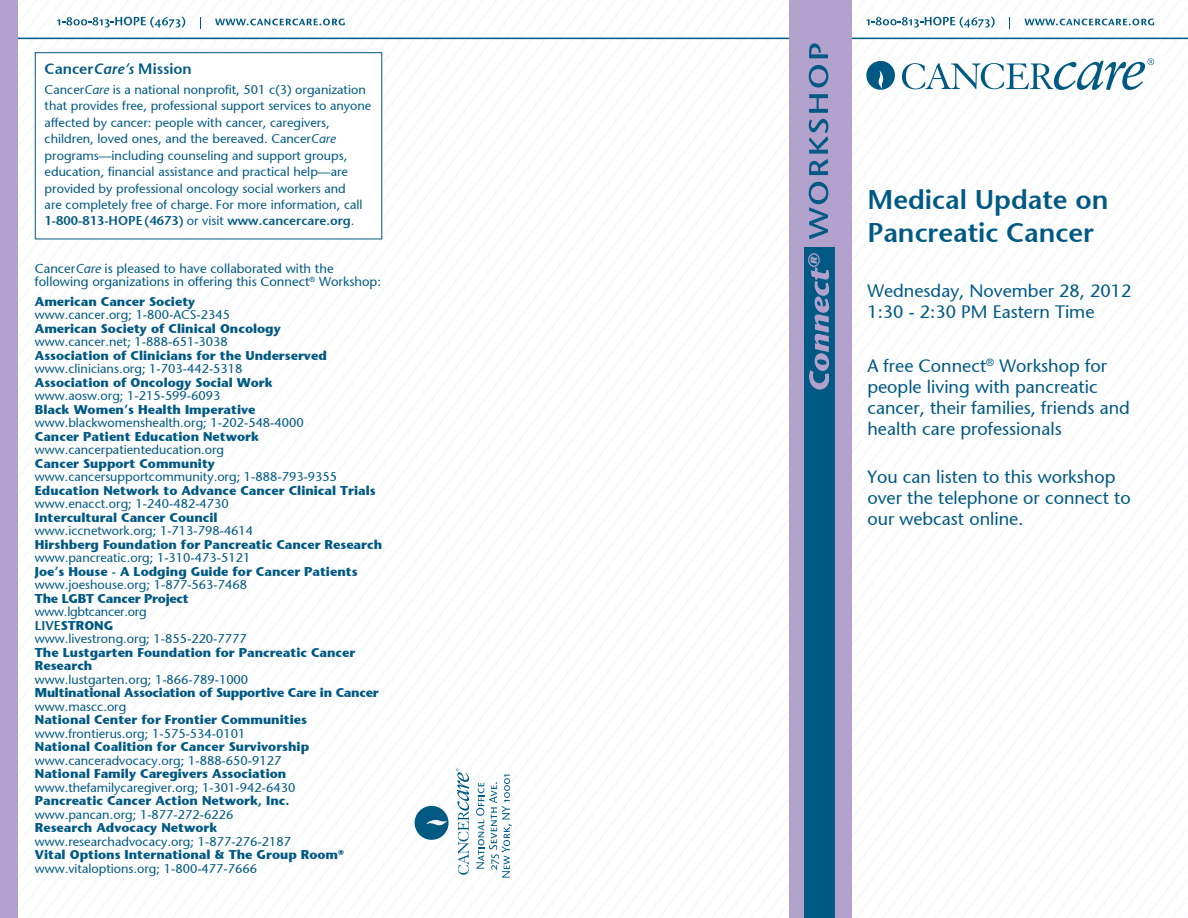
<style>
.page{position:relative;width:1188px;height:918px;background:#fff}
.page>*{position:absolute;margin:0;border:0;box-sizing:border-box;transform-origin:0 0}
.t1{font:600 27px/32.4px "Stone Sans";color:#005983}
.t2{font:18px/21px "Stone Sans";color:#005983}
.t3{font:600 15px "Stone Sans";color:#005983}
.t4{font:13.05px/13.5px "Stone Sans";color:#005983}
.About_Cancer_Care_Re{font:12.75px/16.4px "Stone Sans";color:#005983}
.About_Cancer_Care_Se{font:700 12.75px "Stone Sans";color:#005983}
.About_Cancer_Care_Re-2{font:700 12.75px/13.5px "Stone Sans";color:#005983}
.About_Cancer_Care_Se-2{font:700 12.75px "Stone Sans";letter-spacing:-.02em;color:#005983}
.About_Cancer_Care_Se-3{font:12.75px/13.5px "Stone Sans";color:#005983}
.About_Cancer_Care_Se-4{font:12.75px "Stone Sans";letter-spacing:-.02em;color:#005983}
.s1{font-style:italic}
.s2{font-weight:600}
.s3{font-weight:700}
.s4{font-weight:400}
</style>
<div class="page">
<hr style="left:0;top:38px;width:1188px;height:1px;background:#005983">
<svg style="left:866px;top:16px;width:129px;height:12px"></svg>
<svg style="left:1024px;top:19px;width:130px;height:6px"></svg>
<svg style="left:18px;top:16px;width:167px;height:166px"></svg>
<svg style="left:215px;top:19px;width:130px;height:6px"></svg>
<svg style="left:414px;top:805px;width:35px;height:35px"></svg>
<svg style="left:456px;top:768px;width:13px;height:107px"></svg>
<svg style="left:476px;top:775px;width:34px;height:103px"></svg>
<div style="left:789px;top:0;width:63px;height:918px;background:#b3a1cd"></div>
<div style="left:804px;top:247px;width:31px;height:671px;background:#005983"></div>
<svg style="left:808px;top:253px;width:21px;height:137px"></svg>
<svg style="left:809px;top:182px;width:19px;height:57px"></svg>
<svg style="left:809px;top:119px;width:19px;height:56px"></svg>
<svg style="left:809px;top:94px;width:19px;height:19px"></svg>
<svg style="left:809px;top:65px;width:19px;height:23px"></svg>
<svg style="left:809px;top:43px;width:19px;height:15px"></svg>
<div style="left:0;top:0;width:18px;height:918px;background:#b3a1cd"></div>
<svg style="left:902px;top:58px;width:252px;height:32px"></svg>
<svg style="left:866px;top:60px;width:29px;height:30px"></svg>
<div style="left:35px;top:53px;width:347px;height:186px;background:#fff"></div>
<div style="left:35px;top:52px;width:347px;height:187px;border:1px solid #005983"></div>
<p class="t3" style="left:45px;top:60px;width:149px">Cancer<span class="s1">Care’s</span> Mission</p>
<p class="About_Cancer_Care_Re" style="left:45px;top:81px;width:328px">Cancer<span class="s1">Care</span> is a national nonprofit, 501 c(3) organization that provides free, professional support services to anyone affected by cancer: people with cancer, caregivers, children, loved ones, and the bereaved. Cancer<span class="s1">Care </span>programs—including counseling and support groups, education, financial assistance and practical help—are provided by professional oncology social workers and<br>are completely free of charge. For more information, call <span class="s2">1-800-813-HOPE (4673)</span> or visit <span class="s2">www.cancercare.org</span>.</p>
<p class="t4" style="left:35px;top:261px;width:348px">Cancer<span class="s1">Care</span> is pleased to have collaborated with the following organizations in offering this Connect<sup>®</sup> Workshop:</p>
<p class="About_Cancer_Care_Se" style="left:35px;top:293px;width:162px">American Cancer Society</p>
<p class="About_Cancer_Care_Re" style="left:35px;top:307px;width:197px">www.cancer.org; 1-800-ACS-2345</p>
<p class="About_Cancer_Care_Se" style="left:35px;top:320px;width:247px">American Society of Clinical Oncology</p>
<p class="About_Cancer_Care_Re" style="left:35px;top:334px;width:194px">www.cancer.net; 1-888-651-3038</p>
<p class="About_Cancer_Care_Se" style="left:35px;top:347px;width:293px">Association of Clinicians for the Underserved</p>
<p class="About_Cancer_Care_Re" style="left:35px;top:361px;width:209px">www.clinicians.org; 1-703-442-5318</p>
<p class="About_Cancer_Care_Se" style="left:35px;top:374px;width:240px">Association of Oncology Social Work</p>
<p class="About_Cancer_Care_Re" style="left:35px;top:388px;width:187px">www.aosw.org; 1-215-599-6093</p>
<p class="About_Cancer_Care_Se" style="left:35px;top:401px;width:222px">Black Women’s Health Imperative</p>
<p class="About_Cancer_Care_Re" style="left:35px;top:415px;width:270px">www.blackwomenshealth.org; 1-202-548-4000</p>
<p class="About_Cancer_Care_Se" style="left:35px;top:428px;width:226px">Cancer Patient Education Network</p>
<p class="About_Cancer_Care_Re" style="left:35px;top:442px;width:191px">www.cancerpatienteducation.org</p>
<p class="About_Cancer_Care_Re" style="left:35px;top:456px;width:304px;line-height:13.5px"><span class="s3">Cancer Support Community </span>www.cancersupportcommunity.org; 1-888-793-9355</p>
<p class="About_Cancer_Care_Se" style="left:35px;top:482px;width:342px">Education Network to Advance Cancer Clinical Trials</p>
<p class="About_Cancer_Care_Re" style="left:35px;top:496px;width:195px">www.enacct.org; 1-240-482-4730</p>
<p class="About_Cancer_Care_Se" style="left:35px;top:509px;width:184px">Intercultural Cancer Council</p>
<p class="About_Cancer_Care_Re" style="left:35px;top:523px;width:220px">www.iccnetwork.org; 1-713-798-4614</p>
<p class="About_Cancer_Care_Re-2" style="left:35px;top:537px;width:349px">Hirshberg Foundation for Pancreatic Cancer Research <span class="s4">www.pancreatic.org; 1-310-473-5121</span></p>
<p class="About_Cancer_Care_Re-2" style="left:35px;top:564px;width:324px">Joe’s House - A Lodging Guide for Cancer Patients <span class="s4">www.joeshouse.org; 1-877-563-7468</span></p>
<p class="About_Cancer_Care_Se-2" style="left:35px;top:590px;width:155px">The LGBT Cancer Project</p>
<p class="About_Cancer_Care_Se-4" style="left:35px;top:604px;width:113px">www.lgbtcancer.org</p>
<p class="About_Cancer_Care_Se-3" style="left:35px;top:618px;width:213px"><span class="s2">LIVE</span><span class="s3">STRONG<br></span>www.livestrong.org; 1-855-220-7777</p>
<p class="About_Cancer_Care_Re-2" style="left:35px;top:645px;width:322px">The Lustgarten Foundation for Pancreatic Cancer<br>Research<br><span class="s4">www.lustgarten.org; 1-866-789-1000</span></p>
<p class="About_Cancer_Care_Se-2" style="left:35px;top:685px;width:345px">Multinational Association of Supportive Care in Cancer</p>
<p class="About_Cancer_Care_Re" style="left:35px;top:698px;width:93px">www.mascc.org</p>
<p class="About_Cancer_Care_Se" style="left:35px;top:712px;width:274px">National Center for Frontier Communities</p>
<p class="About_Cancer_Care_Re" style="left:35px;top:725px;width:212px">www.frontierus.org; 1-575-534-0101</p>
<p class="About_Cancer_Care_Se" style="left:35px;top:739px;width:276px">National Coalition for Cancer Survivorship</p>
<p class="About_Cancer_Care_Re" style="left:35px;top:752px;width:248px">www.canceradvocacy.org; 1-888-650-9127</p>
<p class="About_Cancer_Care_Se" style="left:35px;top:766px;width:253px">National Family Caregivers Association</p>
<p class="About_Cancer_Care_Re" style="left:35px;top:779px;width:262px">www.thefamilycaregiver.org; 1-301-942-6430</p>
<p class="About_Cancer_Care_Re-2" style="left:35px;top:794px;width:256px">Pancreatic Cancer Action Network, Inc.</p>
<p class="About_Cancer_Care_Re" style="left:35px;top:806px;width:200px">www.pancan.org; 1-877-272-6226</p>
<p class="About_Cancer_Care_Se" style="left:35px;top:820px;width:184px">Research Advocacy Network</p>
<p class="About_Cancer_Care_Re" style="left:35px;top:833px;width:258px">www.researchadvocacy.org; 1-877-276-2187</p>
<p class="About_Cancer_Care_Se" style="left:35px;top:847px;width:311px">Vital Options International &amp; The Group Room<sup>®</sup></p>
<p class="About_Cancer_Care_Re" style="left:35px;top:860px;width:224px">www.vitaloptions.org; 1-800-477-7666</p>
<p class="t1" style="left:867px;top:184px;width:243px">Medical Update on<br>Pancreatic Cancer</p>
<p class="t2" style="left:867px;top:280px;width:266px">Wednesday, November 28, 2012<br>1:30 - 2:30 PM Eastern Time</p>
<p class="t2" style="left:867px;top:355px;width:264px">A free Connect<sup>®</sup> Workshop for people living with pancreatic cancer, their families, friends and health care professionals</p>
<p class="t2" style="left:867px;top:466px;width:265px">You can listen to this workshop over the telephone or connect to our webcast online.</p>
</div>
